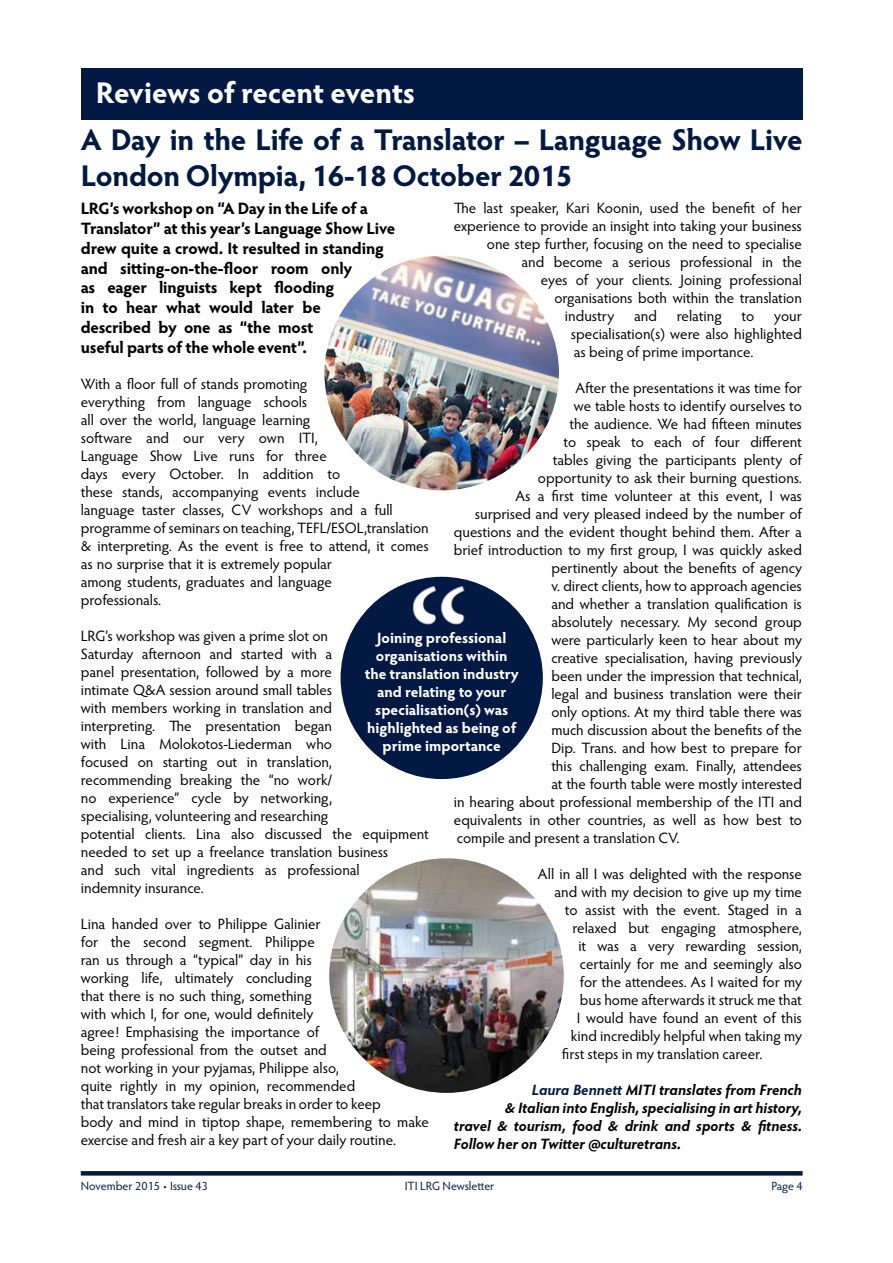
<style>
.page{position:relative;width:893px;height:1263px;background:#fff}
.page>*{position:absolute;margin:0;border:0;box-sizing:border-box;transform-origin:0 0}
.t1{font:700 30px/36px "Hypatia Sans Pro";letter-spacing:-.01em;color:#021943}
.t2{font:700 30px "Hypatia Sans Pro";letter-spacing:-.01em;color:#fff}
.t3{font:700 16.5px/19.8px "Hypatia Sans Pro";letter-spacing:-.015em;color:#000}
.t4{font:15px/18px "Hypatia Sans Pro";color:#000}
.t5{font:italic 700 15px "Hypatia Sans Pro";color:#000}
.t6{font:700 15px/18px "Hypatia Sans Pro";color:#fff;text-align:center}
.t7{font:12px "Hypatia Sans Pro";letter-spacing:-.005em;color:#021943}
.s1{color:#021943}
</style>
<div class="page">
<div style="left:81px;top:68px;width:722px;height:51px;background:#021943"></div>
<img style="left:324px;top:256px;width:235px;height:234px;border-radius:117px">
<img style="left:329px;top:858px;width:235px;height:235px;border-radius:117px">
<svg style="left:81px;top:1171px;width:722px;height:4px;background:#081f47"></svg>
<div style="left:341px;top:577px;width:202px;height:202px;background:#021943;border-radius:50%"></div>
<img style="left:412px;top:585px;width:53px;height:40px">
<h1 class="t2" style="left:96px;top:71px;width:321px">Reviews of recent events</h1>
<h1 class="t1" style="left:81px;top:120px;width:723px">A Day in the Life of a Translator – Language Show Live<br>London Olympia, 16-18 October 2015</h1>
<p class="t3" style="left:81px;top:198px;width:316px">LRG’s workshop on “A Day in the Life of a Translator” at this year’s Language Show Live drew quite a crowd. It resulted in standing and sitting-on-the-floor room only<br>as eager linguists kept flooding<br>in to hear what would later be described by one as “the most<br>useful parts of the whole event”.</p>
<p class="t4" style="left:81px;top:374px;width:349px">With a floor full of stands promoting<br>everything from language schools<br>all over the world, language learning<br>software and our very own ITI,<br>Language Show Live runs for three<br>days every October. In addition to<br>these stands, accompanying events include<br>language taster classes, CV workshops and a full programme of seminars on teaching, TEFL/ESOL,translation &amp; interpreting. As the event is free to attend, it comes as no surprise that it is extremely popular<br>among students, graduates and language<br>professionals.</p>
<p class="t4" style="left:81px;top:626px;width:350px">LRG’s workshop was given a prime slot on<br>Saturday afternoon and started with a<br>panel presentation, followed by a more<br>intimate Q&amp;A session around small tables<br>with members working in translation and<br>interpreting. The presentation began<br>with Lina Molokotos-Liederman who<br>focused on starting out in translation,<br>recommending breaking the “no work/<br>no experience” cycle by networking,<br>specialising, volunteering and researching<br>potential clients. Lina also discussed the equipment needed to set up a freelance translation business<br>and such vital ingredients as professional<br>indemnity insurance.</p>
<p class="t4" style="left:81px;top:914px;width:349px">Lina handed over to Philippe Galinier<br>for the second segment. Philippe<br>ran us through a “typical” day in his<br>working life, ultimately concluding<br>that there is no such thing, something<br>with which I, for one, would definitely<br>agree! Emphasising the importance of<br>being professional from the outset and<br>not working in your pyjamas, Philippe also,<br>quite rightly in my opinion, recommended<br>that translators take regular breaks in order to keep<br>body and mind in tiptop shape, remembering to make exercise and fresh air a key part of your daily routine.</p>
<p class="t4" style="left:454px;top:198px;width:349px">The last speaker, Kari Koonin, used the benefit of her</p>
<p class="t4" style="left:454px;top:216px;width:349px">experience to provide an insight into taking your business</p>
<p class="t4" style="left:487px;top:234px;width:316px">one step further, focusing on the need to specialise</p>
<p class="t4" style="left:521px;top:252px;width:282px">and become a serious professional in the</p>
<p class="t4" style="left:541px;top:270px;width:262px">eyes of your clients. Joining professional</p>
<p class="t4" style="left:554px;top:288px;width:249px">organisations both within the translation</p>
<p class="t4" style="left:565px;top:306px;width:51px">industry</p>
<p class="t4" style="left:634px;top:306px;width:24px">and</p>
<p class="t4" style="left:677px;top:306px;width:46px">relating</p>
<p class="t4" style="left:742px;top:306px;width:14px">to</p>
<p class="t4" style="left:571px;top:306px;width:232px;text-align:justify;text-indent:203px">your specialisation(s) were also highlighted as being of prime importance.</p>
<p class="t4" style="left:575px;top:378px;width:228px">After the presentations it was time for</p>
<p class="t4" style="left:574px;top:396px;width:229px">we table hosts to identify ourselves to</p>
<p class="t4" style="left:569px;top:414px;width:234px">the audience. We had fifteen minutes</p>
<p class="t4" style="left:563px;top:432px;width:240px">to speak to each of four different</p>
<p class="t4" style="left:553px;top:450px;width:251px">tables giving the participants plenty of</p>
<p class="t4" style="left:538px;top:468px;width:266px">opportunity to ask their burning questions.</p>
<p class="t4" style="left:515px;top:486px;width:288px">As a first time volunteer at this event, I was</p>
<p class="t4" style="left:475px;top:504px;width:328px">surprised and very pleased indeed by the number of</p>
<p class="t4" style="left:454px;top:522px;width:349px">questions and the evident thought behind them. After a</p>
<p class="t4" style="left:454px;top:540px;width:350px">brief introduction to my first group, I was quickly asked</p>
<p class="t4" style="left:551px;top:558px;width:252px">pertinently about the benefits of agency</p>
<p class="t4" style="left:551px;top:576px;width:252px">v. direct clients, how to approach agencies</p>
<p class="t4" style="left:551px;top:594px;width:252px">and whether a translation qualification is</p>
<p class="t4" style="left:551px;top:612px;width:252px">absolutely necessary. My second group</p>
<p class="t4" style="left:551px;top:630px;width:252px">were particularly keen to hear about my</p>
<p class="t4" style="left:551px;top:648px;width:252px">creative specialisation, having previously</p>
<p class="t4" style="left:551px;top:666px;width:252px">been under the impression that technical,</p>
<p class="t4" style="left:551px;top:684px;width:252px">legal and business translation were their</p>
<p class="t4" style="left:551px;top:702px;width:252px">only options. At my third table there was</p>
<p class="t4" style="left:551px;top:720px;width:252px">much discussion about the benefits of the</p>
<p class="t4" style="left:551px;top:738px;width:252px">Dip. Trans. and how best to prepare for</p>
<p class="t4" style="left:551px;top:756px;width:252px">this challenging exam. Finally, attendees</p>
<p class="t4" style="left:551px;top:774px;width:252px">at the fourth table were mostly interested</p>
<p class="t4" style="left:454px;top:792px;width:349px">in hearing about professional membership of the ITI and</p>
<p class="t4" style="left:454px;top:810px;width:350px">equivalents in other countries, as well as how best to</p>
<p class="t4" style="left:457px;top:828px;width:224px">compile and present a translation CV.</p>
<p class="t4" style="left:538px;top:864px;width:266px">All in all I was delighted with the response</p>
<p class="t4" style="left:554px;top:882px;width:249px">and with my decision to give up my time</p>
<p class="t4" style="left:565px;top:900px;width:239px">to assist with the event. Staged in a</p>
<p class="t4" style="left:572px;top:918px;width:231px">relaxed but engaging atmosphere,</p>
<p class="t4" style="left:578px;top:936px;width:225px">it was a very rewarding session,</p>
<p class="t4" style="left:580px;top:954px;width:223px">certainly for me and seemingly also</p>
<p class="t4" style="left:580px;top:972px;width:223px">for the attendees. As I waited for my</p>
<p class="t4" style="left:580px;top:990px;width:224px">bus home afterwards it struck me that</p>
<p class="t4" style="left:577px;top:1008px;width:226px">I would have found an event of this</p>
<p class="t4" style="left:571px;top:1026px;width:232px">kind incredibly helpful when taking my</p>
<p class="t4" style="left:562px;top:1044px;width:202px">first steps in my translation career.</p>
<p class="t5" style="left:532px;top:1079px;width:272px"><span class="s1">Laura Bennett</span> MITI translates from French</p>
<p class="t5" style="left:505px;top:1097px;width:298px">&amp; Italian into English, specialising in art history,</p>
<p class="t5" style="left:454px;top:1115px;width:349px">travel &amp; tourism, food &amp; drink and sports &amp; fitness.</p>
<p class="t5" style="left:454px;top:1133px;width:228px">Follow her on Twitter @culturetrans.</p>
<p class="t6" style="left:365px;top:628px;width:156px">Joining professional organisations within the translation industry and relating to your specialisation(s) was highlighted as being of prime importance</p>
<p class="t7" style="left:81px;top:1178px;width:129px">November 2015 • Issue 43</p>
<p class="t7" style="left:405px;top:1178px;width:91px">ITI LRG Newsletter</p>
<p class="t7" style="left:771px;top:1178px;width:33px">Page 4</p>
</div>
